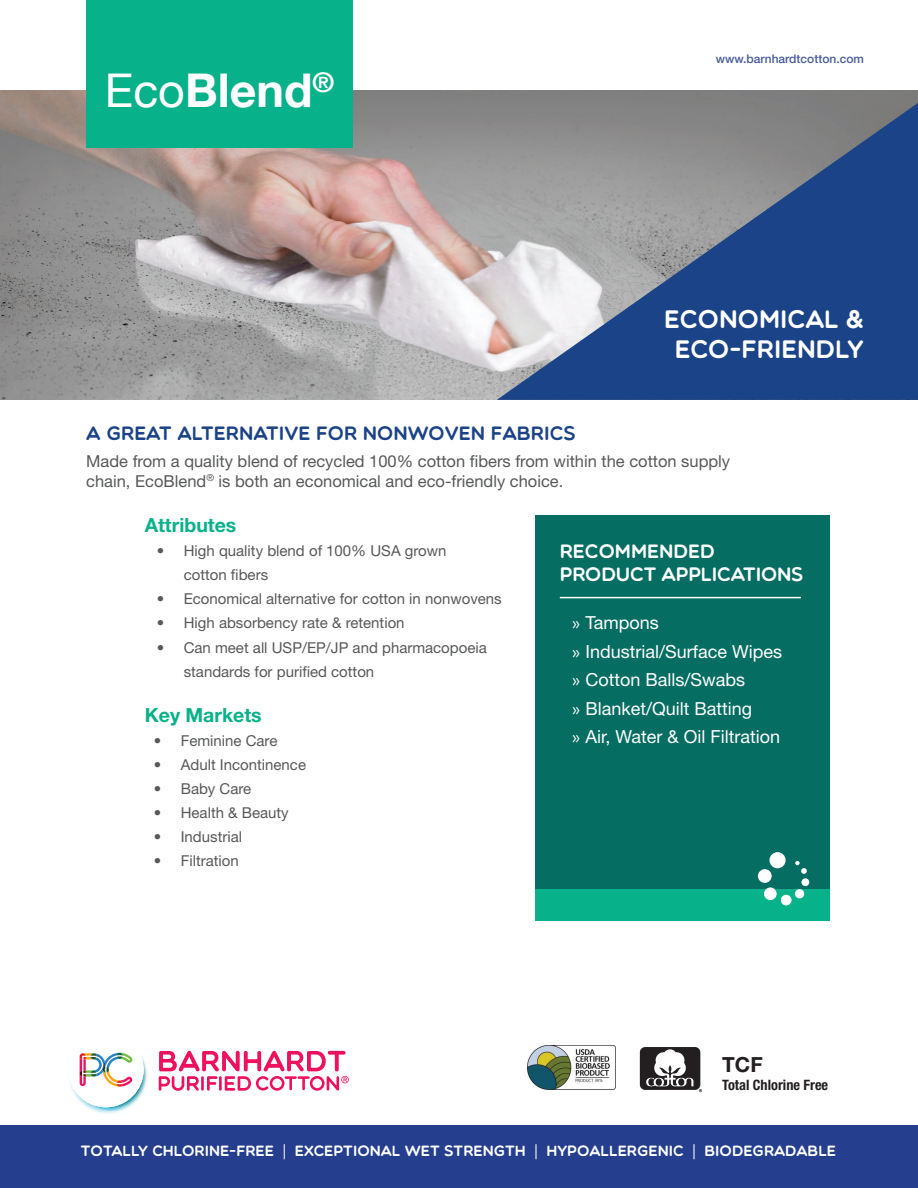
<style>
.page{position:relative;width:918px;height:1188px;background:#fff}
.page>*{position:absolute;margin:0;border:0;box-sizing:border-box;transform-origin:0 0}
.t1{font:700 46.5px "Helvetica Neue";color:#fff}
.t2{font:25.5px/30.6px "Multicolore";color:#fff;text-align:center}
.t3{font:700 20.85px "Helvetica Neue LT Std";color:#231f20}
.t4{font:19.5px "Multicolore";color:#1b4387}
.t5{font:19.5px/23.4px "Multicolore";letter-spacing:-.01em;color:#fff}
.t6{font:700 19.5px "Helvetica Neue LT Std";color:#07b189}
.t7{font:18px/28.5px "Helvetica Neue LT Std";color:#fff}
.t8{font:16.5px/19.8px "Helvetica Neue LT Std";color:#57585a}
.t9{font:15px/24px "Helvetica Neue LT Std";color:#57585a}
.t10{font:15px "Multicolore";color:#fff}
.t11{font:700 condensed 14.4px "Helvetica Neue LT Std";color:#231f20}
.t12{font:500 12px "Helvetica Neue LT Std";color:#485c98}
.s1{font-weight:400}
.s2{font-family:"Avenir"}
.s3{font-family:"Helvetica Neue LT Std"}
</style>
<div class="page">
<img style="left:0;top:90px;width:918px;height:310px">
<div style="left:86px;top:0;width:267px;height:148px;background:#07b189"></div>
<svg style="left:497px;top:103px;width:421px;height:297px;background:#5f7294"></svg>
<div style="left:535px;top:515px;width:294px;height:375px;background:#056d62"></div>
<div style="left:535px;top:890px;width:294px;height:31px;background:#07b189"></div>
<div style="left:769px;top:852px;width:17px;height:16px;background:#fff;border-radius:50%"></div>
<div style="left:758px;top:869px;width:14px;height:14px;background:#fff;border-radius:50%"></div>
<div style="left:764px;top:887px;width:13px;height:13px;background:#fff;border-radius:50%"></div>
<div style="left:781px;top:895px;width:11px;height:10px;background:#fff;border-radius:50%"></div>
<div style="left:795px;top:889px;width:9px;height:9px;background:#fff;border-radius:50%"></div>
<div style="left:801px;top:878px;width:8px;height:8px;background:#fff;border-radius:50%"></div>
<svg style="left:795px;top:861px;width:12px;height:13px"></svg>
<hr style="left:560px;top:597px;width:241px;height:1px;background:#fff">
<svg style="left:640px;top:1047px;width:62px;height:45px"></svg>
<img style="left:528px;top:1046px;width:88px;height:43px">
<img style="left:69px;top:1080px;width:51px;height:34px">
<img style="left:146px;top:1067px;width:1px;height:17px">
<img style="left:90px;top:1057px;width:56px;height:54px">
<div style="left:68px;top:1032px;width:76px;height:75px;background:#fff;border-radius:50%"></div>
<svg style="left:80px;top:1053px;width:53px;height:34px"></svg>
<svg style="left:159px;top:1050px;width:190px;height:41px"></svg>
<div style="left:0;top:1126px;width:918px;height:62px;background:#253f8e"></div>
<h1 class="t1" style="left:105px;top:54px;width:231px"><span class="s1">Eco</span>Blend<sup>®</sup></h1>
<p class="t12" style="left:716px;top:51px;width:150px">www.barnhardtcotton.com</p>
<h2 class="t2" style="left:664px;top:303px;width:201px">ECONOMICAL &amp;<br>ECO-FRIENDLY</h2>
<h3 class="t4" style="left:86px;top:421px;width:491px">A GREAT ALTERNATIVE FOR NONWOVEN FABRICS</h3>
<p class="t8" style="left:86px;top:451px;width:645px">Made from a quality blend of recycled 100% cotton fibers from within the cotton supply chain, EcoBlend<sup>®</sup> is both an economical and eco-friendly choice.</p>
<h3 class="t6" style="left:145px;top:513px;width:93px">Attributes</h3>
<p class="t9" style="left:184px;top:538px;width:264px;text-indent:-27px">• High quality blend of 100% USA grown cotton fibers</p>
<p class="t9" style="left:157px;top:586px;width:347px">• Economical alternative for cotton in nonwovens</p>
<p class="t9" style="left:157px;top:610px;width:249px">• High absorbency rate &amp; retention</p>
<p class="t9" style="left:184px;top:636px;width:305px;text-indent:-27px">• Can meet all USP/EP/JP and pharmacopoeia standards for purified cotton</p>
<h3 class="t6" style="left:145px;top:703px;width:118px">Key Markets</h3>
<p class="t9" style="left:154px;top:729px;width:125px">• Feminine Care</p>
<p class="t9" style="left:154px;top:753px;width:154px">• Adult Incontinence</p>
<p class="t9" style="left:154px;top:777px;width:99px">• Baby Care</p>
<p class="t9" style="left:154px;top:801px;width:137px">• Health &amp; Beauty</p>
<p class="t9" style="left:154px;top:825px;width:90px">• Industrial</p>
<p class="t9" style="left:154px;top:849px;width:87px">• Filtration</p>
<h3 class="t5" style="left:560px;top:539px;width:245px">RECOMMENDED<br>PRODUCT APPLICATIONS</h3>
<p class="t7" style="left:572px;top:608px;width:212px"><span class="s2">»</span> Tampons<br><span class="s2">»</span> Industrial/Surface Wipes <span class="s2">»</span> Cotton Balls/Swabs<br><span class="s2">»</span> Blanket/Quilt Batting<br><span class="s2">»</span> Air, Water &amp; Oil Filtration</p>
<h3 class="t3" style="left:722px;top:1052px;width:42px">TCF</h3>
<p class="t11" style="left:722px;top:1076px;width:108px">Total Chlorine Free</p>
<p class="t10" style="left:81px;top:1141px;width:757px">TOTALLY CHLORINE-FREE <span class="s3">|</span> EXCEPTIONAL WET STRENGTH <span class="s3">|</span> HYPOALLERGENIC <span class="s3">|</span> BIODEGRADABLE</p>
</div>
